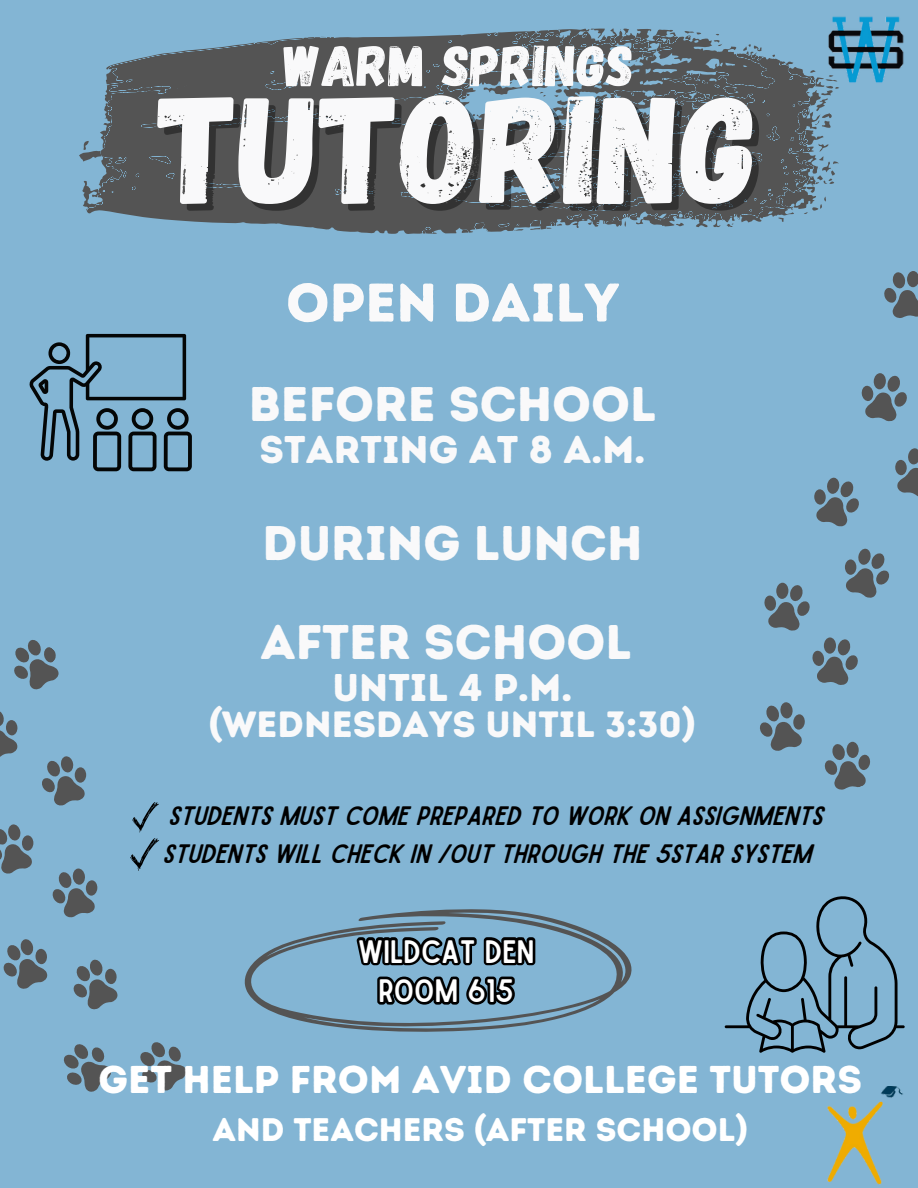
<style>
.page{position:relative;width:918px;height:1188px;background:#83b5d4}
.page>*{position:absolute;margin:0;border:0;box-sizing:border-box;transform-origin:0 0}
.t1{font:153.75px "Gagalin";color:#f9f9fa}
.t2{font:58.05px "Gagalin";color:#f9f9fa}
.t3{font:54.3px "Intro Rust Base";color:#f9f9fa}
.t4{font:48.6px "Intro Rust Base";color:#f9f9fa}
.t5{font:38.7px "Intro Rust Base";color:#fff}
.t6{font:38.55px "Intro Rust Base";color:#f9f9fa}
.t7{font:36.6px "Intro Rust Base";color:#f9f9fa}
.t8{font:32.7px "Intro Rust Base";color:#fff}
.t9{font:31.05px "Sailors";color:#fff}
.t10{font:25.5px "Sailors";color:#000}
</style>
<div class="page">
<svg style="left:79px;top:28px;width:760px;height:206px;fill:#545454"></svg>
<svg style="left:140px;top:1042px;width:47px;height:49px"></svg>
<svg style="left:63px;top:1044px;width:49px;height:48px"></svg>
<svg style="left:73px;top:959px;width:45px;height:51px"></svg>
<svg style="left:3px;top:939px;width:45px;height:50px"></svg>
<svg style="left:0;top:711px;width:98px;height:207px"></svg>
<div style="left:6px;top:720px;width:12px;height:16px;background:#545454;border-radius:50%"></div>
<svg style="left:14px;top:640px;width:45px;height:50px"></svg>
<svg style="left:725px;top:896px;width:180px;height:157px"></svg>
<svg style="left:29px;top:334px;width:163px;height:137px"></svg>
<img style="left:827px;top:1087px;width:76px;height:98px">
<img style="left:826px;top:16px;width:78px;height:69px">
<svg style="left:244px;top:909px;width:388px;height:123px"></svg>
<svg style="left:354px;top:923px;width:184px;height:86px"></svg>
<svg style="left:824px;top:742px;width:46px;height:48px"></svg>
<svg style="left:760px;top:702px;width:45px;height:49px"></svg>
<svg style="left:814px;top:477px;width:45px;height:50px"></svg>
<svg style="left:764px;top:548px;width:125px;height:137px"></svg>
<div style="left:776px;top:583px;width:13px;height:16px;background:#545454;border-radius:50%"></div>
<svg style="left:895px;top:448px;width:23px;height:49px"></svg>
<svg style="left:861px;top:373px;width:46px;height:49px"></svg>
<div style="left:873px;top:373px;width:13px;height:17px;background:#545454;border-radius:50%"></div>
<svg style="left:884px;top:271px;width:34px;height:47px"></svg>
<svg style="left:130px;top:802px;width:29px;height:69px"></svg>
<p class="t2" style="left:284px;top:28px;width:351px">WARM SPRINGS</p>
<p class="t1" style="left:159px;top:49px;width:602px">TUTORING</p>
<p class="t3" style="left:286px;top:270px;width:335px">OPEN DAILY</p>
<p class="t4" style="left:249px;top:375px;width:409px">BEFORE SCHOOL</p>
<p class="t6" style="left:260px;top:426px;width:388px">STARTING AT 8 A.M.</p>
<p class="t4" style="left:262px;top:513px;width:382px">DURING LUNCH</p>
<p class="t4" style="left:260px;top:613px;width:373px">AFTER SCHOOL</p>
<p class="t6" style="left:333px;top:664px;width:241px">UNTIL 4 P.M.</p>
<p class="t7" style="left:209px;top:702px;width:489px">(WEDNESDAYS UNTIL 3:30)</p>
<p class="t10" style="left:168px;top:806px;width:656px">STUDENTS MUST COME PREPARED TO WORK ON ASSIGNMENTS</p>
<p class="t10" style="left:162px;top:845px;width:650px">STUDENTS WILL CHECK IN /OUT THROUGH THE 5STAR SYSTEM</p>
<p class="t9" style="left:358px;top:940px;width:178px">WILDCAT DEN</p>
<p class="t9" style="left:378px;top:979px;width:137px">ROOM 615</p>
<p class="t5" style="left:98px;top:1057px;width:765px">GET HELP FROM AVID COLLEGE TUTORS</p>
<p class="t8" style="left:212px;top:1110px;width:537px">AND TEACHERS (AFTER SCHOOL)</p>
</div>
